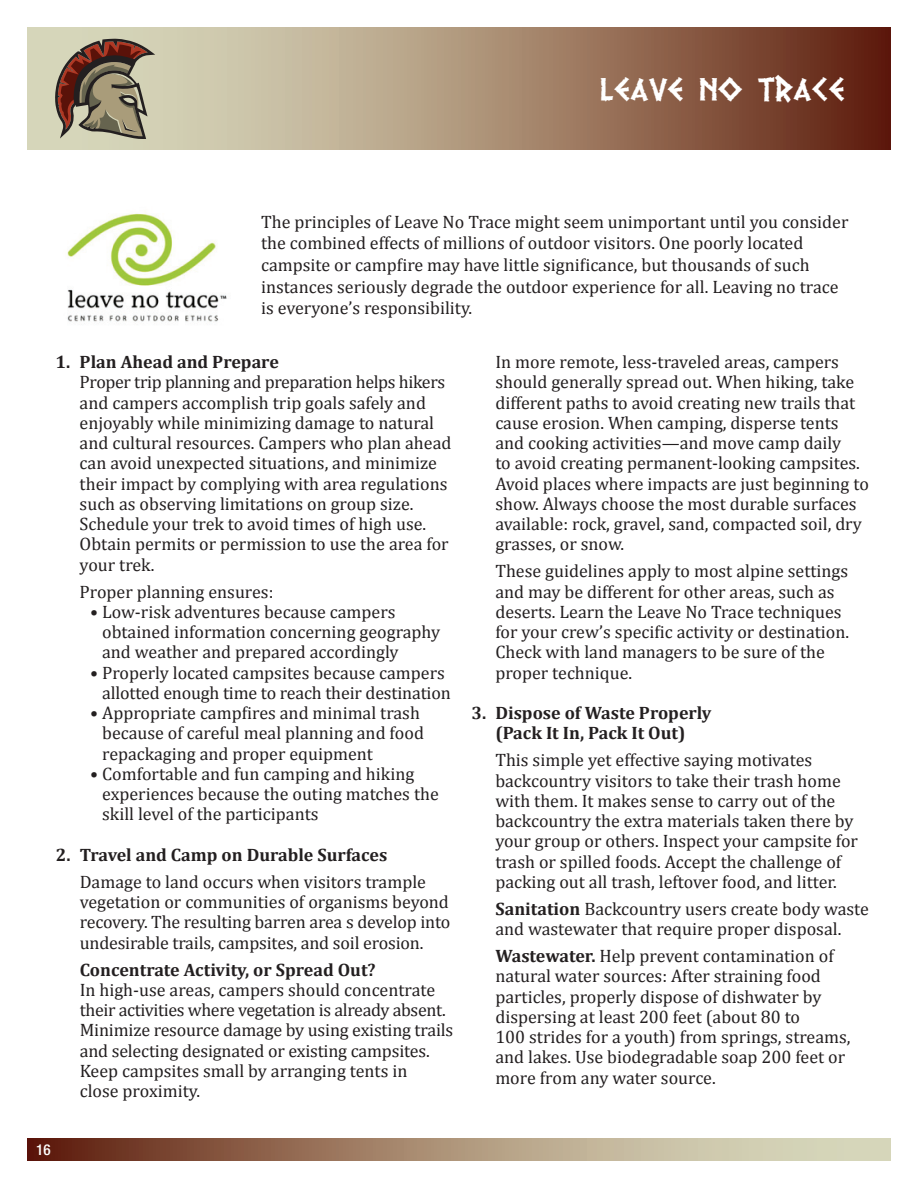
<style>
.page{position:relative;width:918px;height:1188px;background:#fff}
.page>*{position:absolute;margin:0;border:0;box-sizing:border-box;transform-origin:0 0}
.t1{font:30px "Pythia";color:#fff}
.t2{font:18px/20.2px "Cambria";color:#231f20}
.t3{font:700 18px/20.2px "Cambria";color:#231f20;text-align:center}
.t4{font:500 condensed 15px "Helvetica Neue";color:#fff}
.s1{font-weight:700}
</style>
<div class="page">
<svg style="left:27px;top:27px;width:864px;height:122px;background:#a4876e"></svg>
<svg style="left:27px;top:1138px;width:864px;height:23px;background:#a78c73"></svg>
<svg style="left:55px;top:39px;width:100px;height:100px;background:#8d7a66"></svg>
<img style="left:67px;top:213px;width:160px;height:109px">
<h1 class="t1" style="left:601px;top:80px;width:229px">LEAVE NO TRACE</h1>
<p class="t2" style="left:261px;top:211px;width:589px;line-height:21.6px">The principles of Leave No Trace might seem unimportant until you consider the combined effects of millions of outdoor visitors. One poorly located campsite or campfire may have little significance, but thousands of such instances seriously degrade the outdoor experience for all. Leaving no trace is everyone’s responsibility.</p>
<p class="t3" style="left:56px;top:351px;width:225px">1. Plan Ahead and Prepare</p>
<p class="t2" style="left:80px;top:372px;width:373px">Proper trip planning and preparation helps hikers and campers accomplish trip goals safely and enjoyably while minimizing damage to natural and cultural resources. Campers who plan ahead can avoid unexpected situations, and minimize their impact by complying with area regulations such as observing limitations on group size.<br>Schedule your trek to avoid times of high use.<br>Obtain permits or permission to use the area for your trek.</p>
<p class="t2" style="left:80px;top:581px;width:195px">Proper planning ensures:</p>
<p class="t2" style="left:102px;top:602px;width:340px;text-indent:-12px">• Low-risk adventures because campers obtained information concerning geography and weather and prepared accordingly</p>
<p class="t2" style="left:102px;top:662px;width:350px;text-indent:-12px">• Properly located campsites because campers allotted enough time to reach their destination</p>
<p class="t2" style="left:102px;top:703px;width:323px;text-indent:-12px">• Appropriate campfires and minimal trash because of careful meal planning and food repackaging and proper equipment</p>
<p class="t2" style="left:102px;top:764px;width:338px;text-indent:-12px">• Comfortable and fun camping and hiking experiences because the outing matches the skill level of the participants</p>
<p class="t3" style="left:56px;top:844px;width:333px">2. Travel and Camp on Durable Surfaces</p>
<p class="t2" style="left:80px;top:872px;width:372px">Damage to land occurs when visitors trample vegetation or communities of organisms beyond recovery. The resulting barren area s develop into undesirable trails, campsites, and soil erosion.</p>
<p class="t3" style="left:80px;top:959px;width:297px">Concentrate Activity, or Spread Out?</p>
<p class="t2" style="left:80px;top:980px;width:375px">In high-use areas, campers should concentrate their activities where vegetation is already absent.<br>Minimize resource damage by using existing trails and selecting designated or existing campsites.<br>Keep campsites small by arranging tents in<br>close proximity.</p>
<p class="t4" style="left:36px;top:1140px;width:16px">16</p>
<p class="t2" style="left:495px;top:352px;width:375px">In more remote, less-traveled areas, campers should generally spread out. When hiking, take different paths to avoid creating new trails that cause erosion. When camping, disperse tents and cooking activities—and move camp daily<br>to avoid creating permanent-looking campsites.<br>Avoid places where impacts are just beginning to show. Always choose the most durable surfaces available: rock, gravel, sand, compacted soil, dry grasses, or snow.</p>
<p class="t2" style="left:495px;top:561px;width:355px">These guidelines apply to most alpine settings and may be different for other areas, such as deserts. Learn the Leave No Trace techniques for your crew’s specific activity or destination.<br>Check with land managers to be sure of the proper technique.</p>
<p class="t3" style="left:471px;top:702px;width:242px">3. Dispose of Waste Properly (Pack It In, Pack It Out)</p>
<p class="t2" style="left:495px;top:750px;width:364px">This simple yet effective saying motivates backcountry visitors to take their trash home with them. It makes sense to carry out of the backcountry the extra materials taken there by your group or others. Inspect your campsite for trash or spilled foods. Accept the challenge of packing out all trash, leftover food, and litter.</p>
<p class="t2" style="left:495px;top:899px;width:375px"><span class="s1">Sanitation</span> Backcountry users create body waste and wastewater that require proper disposal.</p>
<p class="t2" style="left:495px;top:946px;width:357px"><span class="s1">Wastewater.</span> Help prevent contamination of natural water sources: After straining food particles, properly dispose of dishwater by dispersing at least 200 feet (about 80 to<br>100 strides for a youth) from springs, streams, and lakes. Use biodegradable soap 200 feet or more from any water source.</p>
</div>
